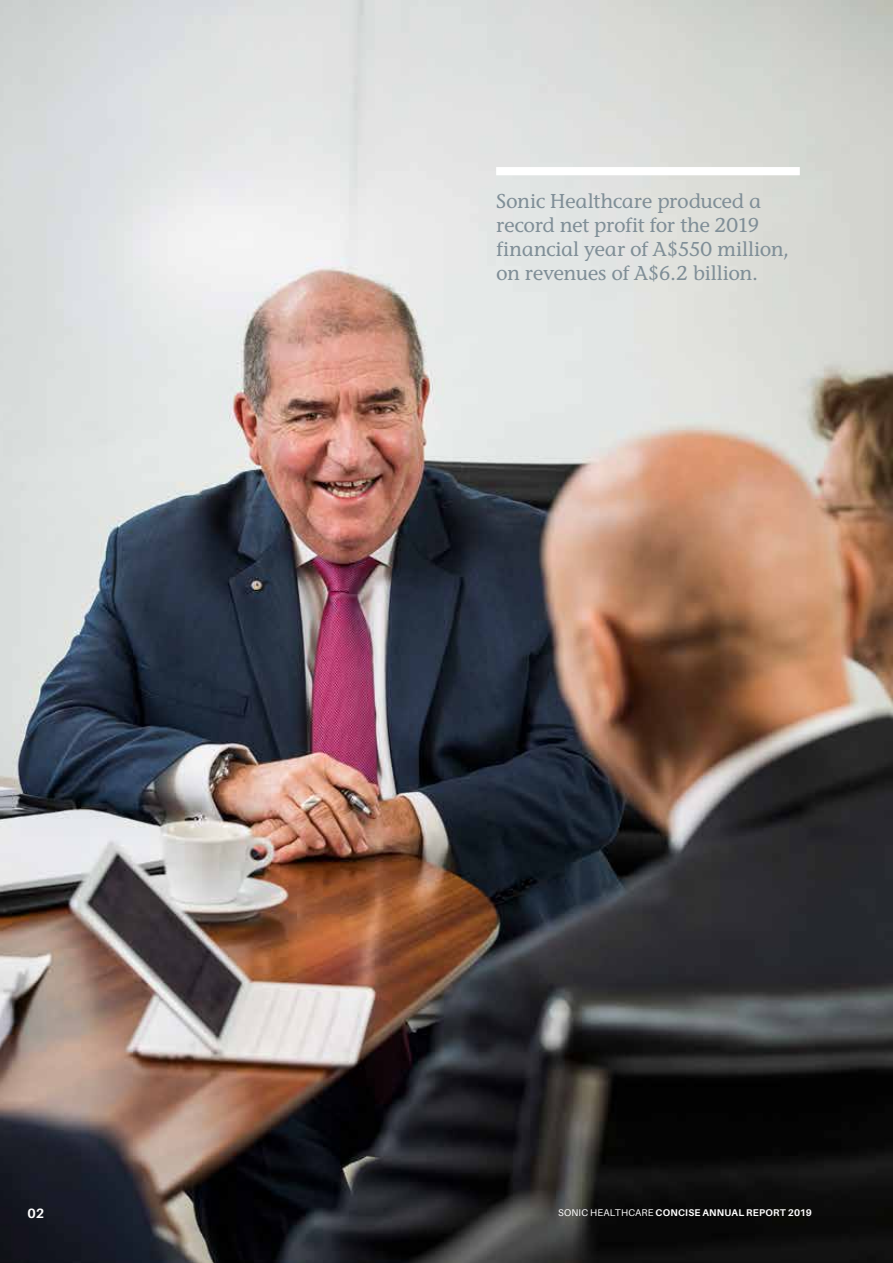
<style>
.page{position:relative;width:893px;height:1263px;background:#fff}
.page>*{position:absolute;margin:0;border:0;box-sizing:border-box;transform-origin:0 0}
.t1{font:500 21px/24px "Stone Informal EF";letter-spacing:-.02em;color:#7f8e97}
.t2{font:700 13.5px "Aileron";color:#fff}
.t3{font:700 9.75px "Aileron";letter-spacing:.025em;color:#fff}
.s1{font-weight:400}
</style>
<div class="page">
<img style="left:0;top:0;width:893px;height:1263px">
<div style="left:496px;top:167px;width:304px;height:8px;background:#fff"></div>
<p class="t1" style="left:496px;top:189px;width:295px">Sonic Healthcare produced a record net profit for the 2019 financial year of A$550 million, on revenues of A$6.2 billion.</p>
<p class="t2" style="left:28px;top:1206px;width:18px">02</p>
<p class="t3" style="left:558px;top:1207px;width:255px"><span class="s1">SONIC HEALTHCARE</span> CONCISE ANNUAL REPORT 2019</p>
</div>
